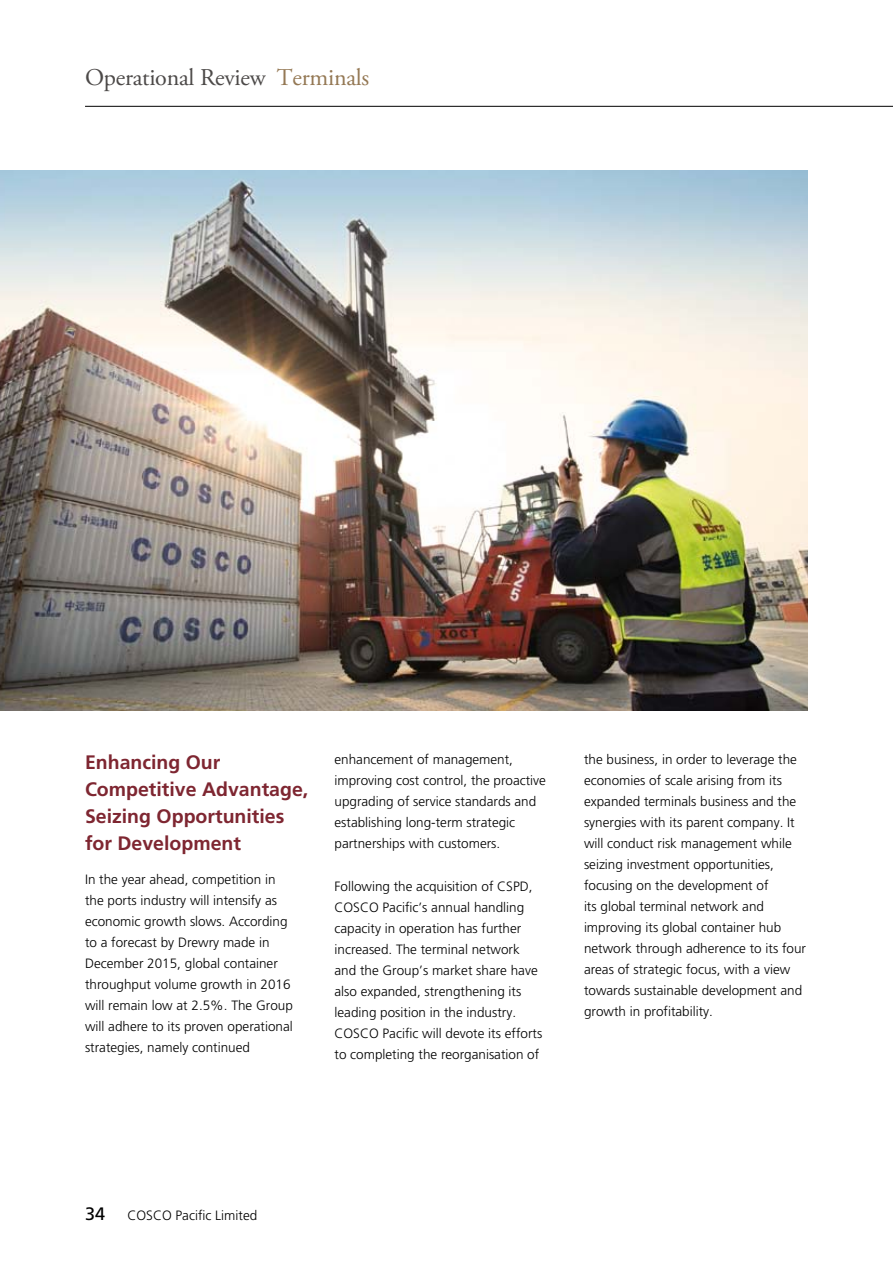
<style>
.page{position:relative;width:893px;height:1263px;background:#fff}
.page>*{position:absolute;margin:0;border:0;box-sizing:border-box;transform-origin:0 0}
.t1{font:24px "Adobe Garamond Pro";letter-spacing:-.01em;color:#4c4948}
.t2{font:700 19.5px/27px "Frutiger";color:#7e2631}
.t3{font:18px "Frutiger";color:#000}
.t4{font:300 13.5px/21px "Frutiger";color:#000}
.s1{color:#947854}
</style>
<div class="page">
<img style="left:0;top:170px;width:808px;height:540px">
<hr style="left:85px;top:106px;width:808px;height:1px;background:#000">
<h1 class="t1" style="left:85px;top:63px;width:286px">Operational Review <span class="s1">Terminals</span></h1>
<h2 class="t2" style="left:85px;top:749px;width:225px">Enhancing Our<br>Competitive Advantage,<br>Seizing Opportunities for Development</h2>
<p class="t4" style="left:85px;top:869px;width:209px">In the year ahead, competition in the ports industry will intensify as economic growth slows. According to a forecast by Drewry made in December 2015, global container throughput volume growth in 2016 will remain low at 2.5%. The Group will adhere to its proven operational strategies, namely continued</p>
<p class="t4" style="left:334px;top:749px;width:213px">enhancement of management, improving cost control, the proactive upgrading of service standards and establishing long-term strategic partnerships with customers.</p>
<p class="t4" style="left:334px;top:875px;width:209px">Following the acquisition of CSPD, COSCO Pacific’s annual handling capacity in operation has further increased. The terminal network and the Group’s market share have also expanded, strengthening its leading position in the industry.<br>COSCO Pacific will devote its efforts to completing the reorganisation of</p>
<p class="t4" style="left:584px;top:749px;width:224px">the business, in order to leverage the economies of scale arising from its expanded terminals business and the synergies with its parent company. It will conduct risk management while seizing investment opportunities, focusing on the development of<br>its global terminal network and improving its global container hub network through adherence to its four areas of strategic focus, with a view towards sustainable development and growth in profitability.</p>
<h3 class="t3" style="left:85px;top:1203px;width:22px">34</h3>
<p class="t4" style="left:128px;top:1205px;width:131px">COSCO Pacific Limited</p>
</div>
